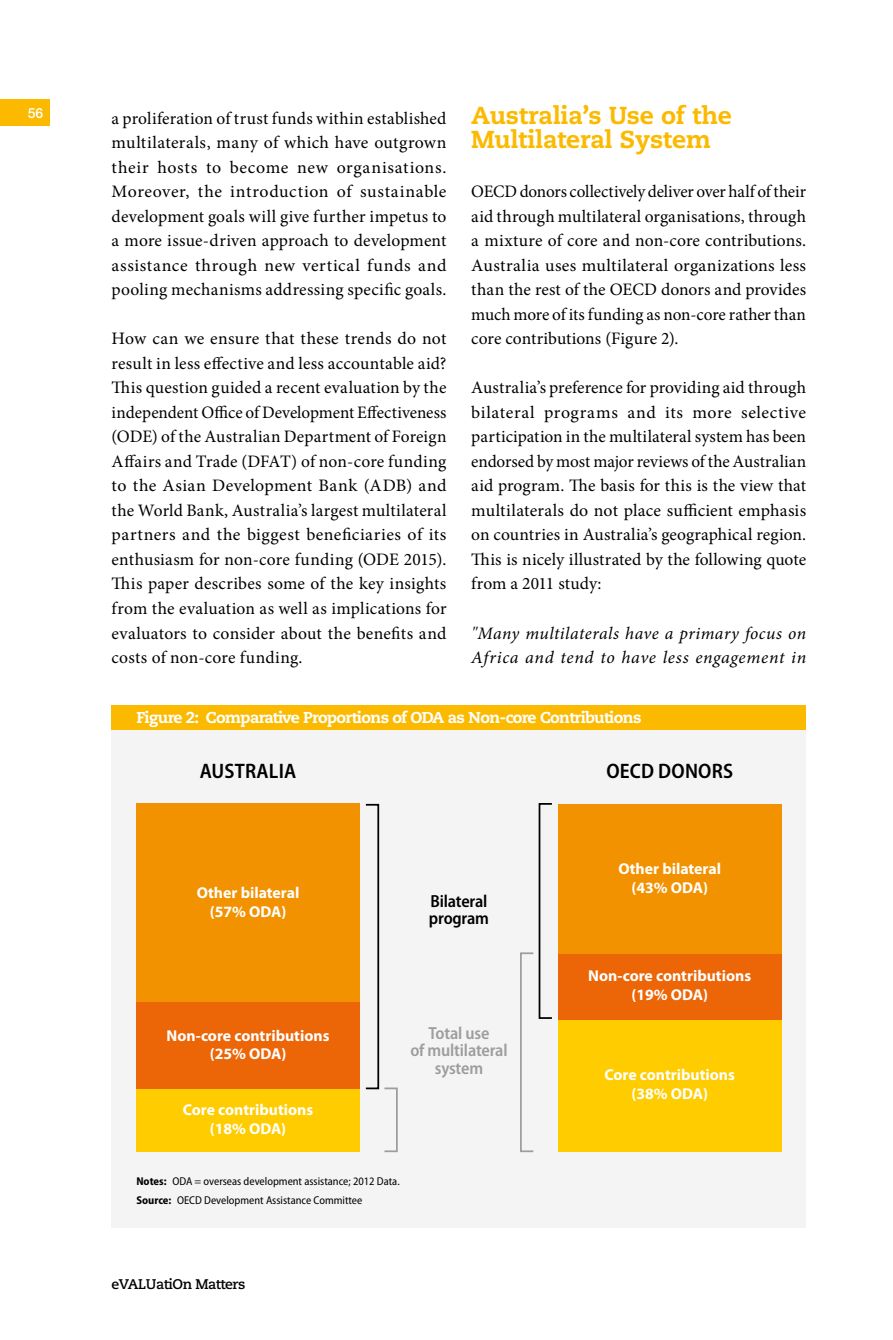
<style>
.page{position:relative;width:893px;height:1340px;background:#fff}
.page>*{position:absolute;margin:0;border:0;box-sizing:border-box;transform-origin:0 0}
.t1{font:800 24.5px/24.5px "Caecilia LT Std";letter-spacing:-.005em;color:#fbba00}
.t2{font:600 semi-condensed 21px "Myriad Pro";letter-spacing:.01em;color:#000}
.t3{font:17.5px/24.5px "Minion Pro";letter-spacing:.01em;color:#000;text-align:justify}
.t4{font:italic 17.5px/24.5px "Minion Pro";letter-spacing:.03em;color:#000}
.t5{font:600 semi-condensed 17.5px/17.5px "Myriad Pro";letter-spacing:-.01em;color:#9d9d9c;text-align:center}
.t6{font:600 semi-condensed 17.5px/17.5px "Myriad Pro";letter-spacing:-.01em;color:#000}
.t7{font:700 15.75px/18.9px "Myriad Pro";color:#fff;text-align:center}
.t8{font:800 15.75px "Caecilia LT Std";letter-spacing:-.04em;color:#fff}
.t9{font:700 14px "Caecilia LT Std";letter-spacing:-.03em;color:#000}
.t10{font:500 14px "Helvetica Neue LT Std";color:#fff}
.t11{font:semi-condensed 11.38px/18.9px "Myriad Pro";color:#000}
.s1{font-weight:700}
</style>
<div class="page">
<div style="left:112px;top:729px;width:694px;height:499px;background:#f4f4f4"></div>
<div style="left:136px;top:1088px;width:224px;height:63px;background:#fc0"></div>
<div style="left:136px;top:1001px;width:224px;height:87px;background:#ec6608"></div>
<div style="left:136px;top:804px;width:224px;height:197px;background:#f39200"></div>
<div style="left:365px;top:804px;width:14px;height:285px;border:2px solid #000"></div>
<div style="left:384px;top:1087px;width:14px;height:65px;border:2px solid #9d9d9c"></div>
<div style="left:558px;top:1019px;width:223px;height:132px;background:#fc0"></div>
<div style="left:558px;top:953px;width:223px;height:66px;background:#ec6608"></div>
<div style="left:558px;top:804px;width:223px;height:149px;background:#f39200"></div>
<div style="left:539px;top:803px;width:14px;height:215px;border:2px solid #000"></div>
<div style="left:520px;top:952px;width:14px;height:200px;border:2px solid #9d9d9c"></div>
<div style="left:112px;top:704px;width:694px;height:25px;background:#fbba00"></div>
<div style="left:0;top:99px;width:50px;height:27px;background:#fbba00"></div>
<p class="t10" style="left:28px;top:104px;width:17px">56</p>
<p class="t3" style="left:112px;top:106px;width:336px">a proliferation of trust funds within established multilaterals, many of which have outgrown their hosts to become new organisations.<br>Moreover, the introduction of sustainable development goals will give further impetus to a more issue-driven approach to development assistance through new vertical funds and pooling mechanisms addressing specific goals.</p>
<p class="t3" style="left:112px;top:326px;width:336px">How can we ensure that these trends do not result in less effective and less accountable aid?<br>This question guided a recent evaluation by the independent Office of Development Effectiveness (ODE) of the Australian Department of Foreign Affairs and Trade (DFAT) of non-core funding to the Asian Development Bank (ADB) and the World Bank, Australia’s largest multilateral partners and the biggest beneficiaries of its enthusiasm for non-core funding (ODE 2015).<br>This paper describes some of the key insights from the evaluation as well as implications for evaluators to consider about the benefits and costs of non-core funding.</p>
<h1 class="t1" style="left:471px;top:103px;width:262px">Australia’s Use of the<br>Multilateral System</h1>
<p class="t3" style="left:471px;top:179px;width:336px">OECD donors collectively deliver over half of their aid through multilateral organisations, through a mixture of core and non-core contributions.<br>Australia uses multilateral organizations less than the rest of the OECD donors and provides much more of its funding as non-core rather than core contributions (Figure 2).</p>
<p class="t3" style="left:471px;top:375px;width:336px">Australia’s preference for providing aid through bilateral programs and its more selective participation in the multilateral system has been endorsed by most major reviews of the Australian aid program. The basis for this is the view that multilaterals do not place sufficient emphasis on countries in Australia’s geographical region.<br>This is nicely illustrated by the following quote from a 2011 study:</p>
<p class="t4" style="left:471px;top:620px;width:336px">"Many multilaterals have a primary focus on<br>Africa and tend to have less engagement in</p>
<p class="t8" style="left:136px;top:708px;width:507px">Figure 2: Comparative Proportions of ODA as Non-core Contributions</p>
<p class="t2" style="left:200px;top:758px;width:98px">AUSTRALIA</p>
<p class="t2" style="left:606px;top:758px;width:128px">OECD DONORS</p>
<p class="t7" style="left:197px;top:882px;width:104px">Other bilateral (57% ODA)</p>
<p class="t6" style="left:429px;top:892px;width:62px">Bilateral program</p>
<p class="t7" style="left:167px;top:1025px;width:164px">Non-core contributions (25% ODA)</p>
<p class="t7" style="left:183px;top:1099px;width:132px">Core contributions (18% ODA)</p>
<p class="t5" style="left:410px;top:1023px;width:99px">Total use<br>of multilateral system</p>
<p class="t11" style="left:136px;top:1171px;width:265px"><span class="s1">Notes:</span> ODA = overseas development assistance; 2012 Data.<br><span class="s1">Source:</span> OECD Development Assistance Committee</p>
<p class="t9" style="left:112px;top:1275px;width:135px">eVALUatiOn Matters</p>
<p class="t7" style="left:618px;top:858px;width:104px">Other bilateral (43% ODA)</p>
<p class="t7" style="left:588px;top:966px;width:164px">Non-core contributions (19% ODA)</p>
<p class="t7" style="left:604px;top:1065px;width:132px">Core contributions (38% ODA)</p>
</div>
